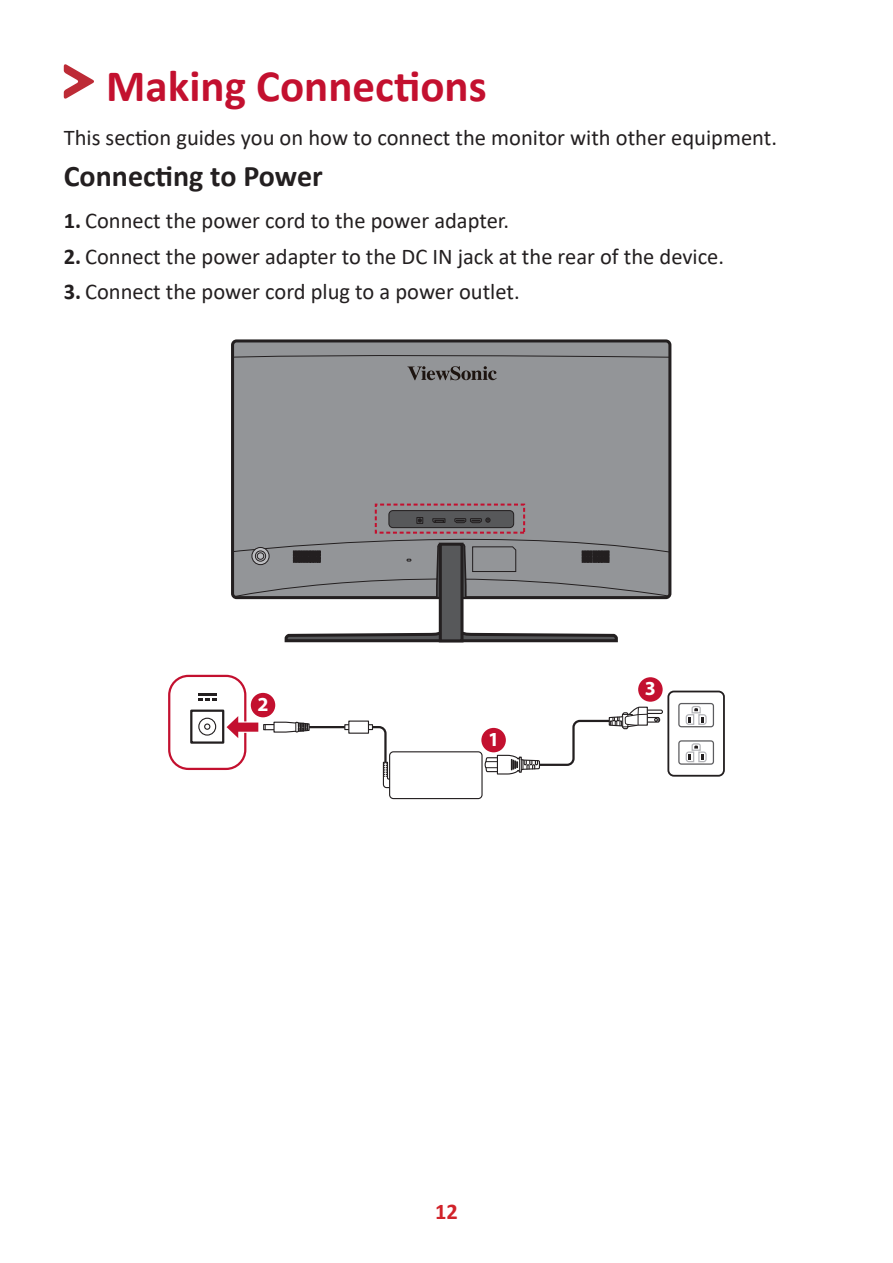
<style>
.page{position:relative;width:893px;height:1263px;background:#fff}
.page>*{position:absolute;margin:0;border:0;box-sizing:border-box;transform-origin:0 0}
.t1{font:700 45px "Calibri";color:#c3102f}
.t2{font:700 30px "Calibri";color:#231f20}
.t3{font:22.5px "Calibri";color:#231f20}
.t4{font:700 22.5px "Calibri";color:#d1232a}
.t5{font:700 19.95px "Myriad";color:#fff}
.s1{font-weight:700}
</style>
<div class="page">
<svg style="left:64px;top:64px;width:30px;height:35px"></svg>
<div style="left:233px;top:341px;width:437px;height:257px;background:#939598;border-radius:4px"></div>
<svg style="left:231px;top:353px;width:440px;height:200px"></svg>
<svg style="left:284px;top:630px;width:334px;height:13px"></svg>
<div style="left:439px;top:543px;width:24px;height:99px;background:#57585a;border:3px solid #231f20"></div>
<svg style="left:233px;top:510px;width:438px;height:89px"></svg>
<div style="left:375px;top:504px;width:150px;height:30px;border:2px dashed #c3102f"></div>
<svg style="left:407px;top:366px;width:90px;height:14px"></svg>
<div style="left:168px;top:675px;width:78px;height:95px;border:2px solid #c3102f;border-radius:19px"></div>
<div style="left:667px;top:691px;width:58px;height:86px;border:2px solid #231f20;border-radius:6px"></div>
<div style="left:678px;top:703px;width:36px;height:24px;border:1px solid #5c5c5f;border-radius:3px"></div>
<svg style="left:685px;top:706px;width:22px;height:19px"></svg>
<div style="left:678px;top:740px;width:36px;height:25px;border:1px solid #5c5c5f;border-radius:3px"></div>
<svg style="left:685px;top:743px;width:22px;height:20px"></svg>
<div style="left:389px;top:751px;width:94px;height:48px;border:1px solid #231f20;border-radius:4px"></div>
<svg style="left:266px;top:724px;width:7px;height:6px"></svg>
<svg style="left:224px;top:711px;width:42px;height:32px"></svg>
<svg style="left:273px;top:706px;width:390px;height:83px"></svg>
<svg style="left:198px;top:693px;width:18px;height:7px"></svg>
<svg style="left:198px;top:717px;width:19px;height:19px"></svg>
<div style="left:190px;top:709px;width:34px;height:35px;border:2px solid #231f20"></div>
<div style="left:480px;top:727px;width:27px;height:26px;background:#c3102f;border-radius:50%"></div>
<div style="left:479px;top:726px;width:29px;height:29px;border:2px solid #fff;border-radius:50%"></div>
<div style="left:250px;top:692px;width:26px;height:26px;background:#c3102f;border-radius:50%"></div>
<div style="left:249px;top:691px;width:28px;height:29px;border:2px solid #fff;border-radius:50%"></div>
<div style="left:637px;top:676px;width:27px;height:27px;background:#c3102f;border-radius:50%"></div>
<div style="left:636px;top:675px;width:29px;height:29px;border:2px solid #fff;border-radius:50%"></div>
<h1 class="t1" style="left:106px;top:54px;width:382px">Making Connections</h1>
<p class="t3" style="left:64px;top:122px;width:715px">This section guides you on how to connect the monitor with other equipment.</p>
<h2 class="t2" style="left:64px;top:154px;width:260px">Connecting to Power</h2>
<p class="t3" style="left:64px;top:205px;width:447px"><span class="s1">1.</span> Connect the power cord to the power adapter.</p>
<p class="t3" style="left:64px;top:241px;width:662px"><span class="s1">2.</span> Connect the power adapter to the DC IN jack at the rear of the device.</p>
<p class="t3" style="left:64px;top:276px;width:457px"><span class="s1">3.</span> Connect the power cord plug to a power outlet.</p>
<p class="t5" style="left:257px;top:694px;width:13px">2</p>
<p class="t5" style="left:488px;top:729px;width:13px">1</p>
<p class="t5" style="left:645px;top:678px;width:13px">3</p>
<p class="t4" style="left:435px;top:1196px;width:24px">12</p>
</div>
